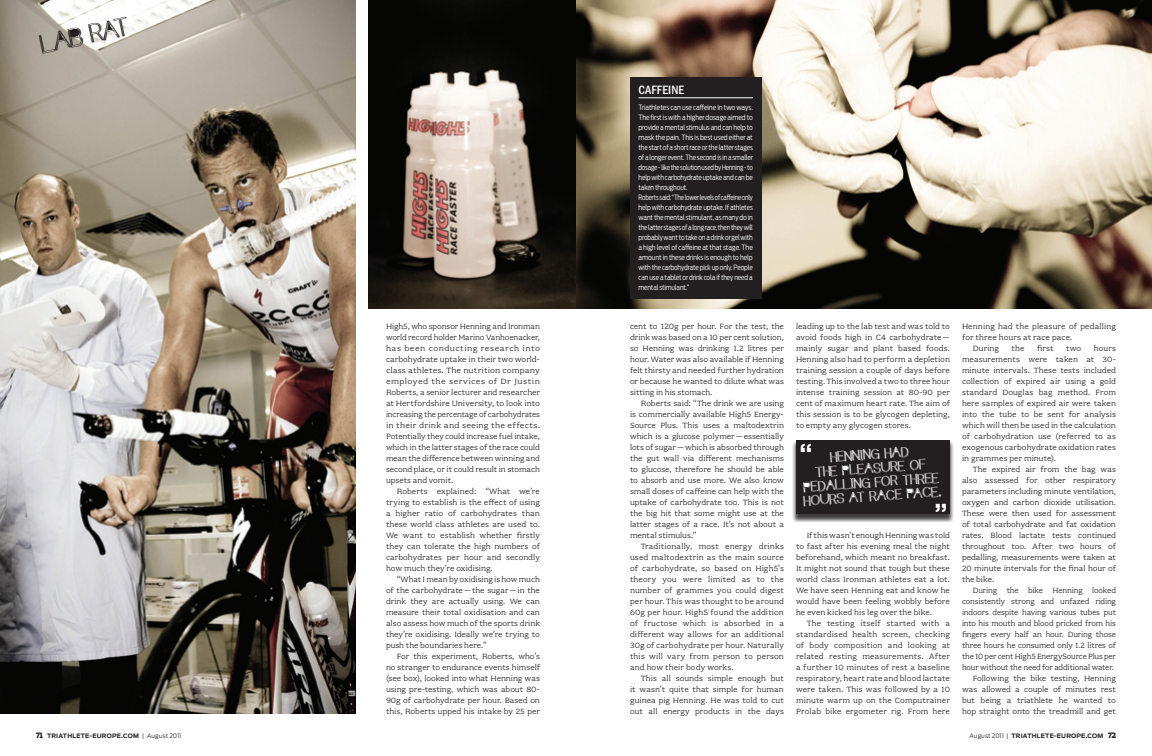
<style>
.page{position:relative;width:1152px;height:756px;background:#fff}
.page>*{position:absolute;margin:0;border:0;box-sizing:border-box;transform-origin:0 0}
.t1{font:600 30px "Avant Garde";color:#fff}
.t2{font:25.5px "Castorgate Messed";color:#231f20}
.PUll_quote{font:14px/14px "Castorgate Messed";color:#fff;text-align:center}
.sidebar_txt_heading{font:500 condensed 12.5px "ITC Franklin Gothic Std";letter-spacing:.01em;color:#fff}
.Body_copy_indent{font:8.5px/11px "Fairplex Wide OT";color:#231f20;text-align:justify}
.Body_copy_no_indent{font:8.5px/11px "Fairplex Wide OT";letter-spacing:-.01em;color:#231f20;text-align:justify}
.Body_copy_indent-2{font:8.5px/11px "Fairplex Wide OT";color:#231f20;text-align:justify;scale:.96 1}
.Sidebar_text_white{font:300 7.2px/10px "Antenna Cond";letter-spacing:-.015em;color:#fff;text-align:justify;scale:.95 1}
.Sidebar_text_white-2{font:300 7.2px/10px "Antenna Cond";letter-spacing:-.015em;color:#fff;text-align:justify;scale:1.04 1}
.t3{font:700 6px "Antenna";letter-spacing:.035em;color:#231f20}
.s1{font-family:"Prelo Slab";font-weight:900;font-size:8px}
.s2{font-weight:300}
</style>
<div class="page">
<img style="left:368px;top:0;width:784px;height:308px">
<img style="left:0;top:0;width:356px;height:713px">
<div style="left:790px;top:439px;width:164px;height:83px;background:#231f20;opacity:.87"></div>
<div style="left:796px;top:440px;width:154px;height:74px;background:#231f20"></div>
<div style="left:630px;top:77px;width:131px;height:222px;background:#231f20"></div>
<hr style="left:639px;top:97px;width:114px;height:1px;background:#fff">
<p class="t2" style="left:37px;top:29px;width:92px;rotate:-12deg">LAB RAT</p>
<p class="Body_copy_no_indent" style="left:386px;top:321px;width:156px">High5, who sponsor Henning and Ironman world record holder Marino Vanhoenacker, has been conducting research into carbohydrate uptake in their two world&shy;class athletes. The nutrition company employed the services of Dr Justin Roberts, a senior lecturer and researcher at Hertfordshire University, to look into increasing the percentage of carbohydrates in their drink and seeing the effects.<br>Potentially they could increase fuel intake, which in the latter stages of the race could mean the difference between winning and second place, or it could result in stomach upsets and vomit.</p>
<p class="Body_copy_indent" style="left:386px;top:486px;width:155px;text-indent:11px">Roberts explained: “What we’re trying to establish is the effect of using a higher ratio of carbohydrates than these world class athletes are used to.<br>We want to establish whether firstly they can tolerate the high numbers of carbohydrates per hour and secondly how much they’re oxidising.</p>
<p class="Body_copy_indent" style="left:386px;top:574px;width:156px;text-indent:11px">“What I mean by oxidising is how much of the carbohydrate–the sugar–in the drink they are actually using. We can measure their total oxidisation and can also assess how much of the sports drink they’re oxidising. Ideally we’re trying to push the boundaries here.”</p>
<p class="Body_copy_indent" style="left:386px;top:651px;width:156px;text-indent:11px">For this experiment, Roberts, who’s no stranger to endurance events himself (see box), looked into what Henning was using pre-testing, which was about 80- 90g of carbohydrate per hour. Based on this, Roberts upped his intake by 25 per</p>
<p class="sidebar_txt_heading" style="left:639px;top:83px;width:47px">CAFFEINE</p>
<p class="Sidebar_text_white-2" style="left:639px;top:103px;width:112px">Triathletes can use caffeine in two ways.<br>The first is with a higher dosage aimed to provide a mental stimulus and can help to mask the pain. This is best used either at the start of a short race or the latter stages of a longer event. The second is in a smaller dosage - like the solution used by Henning - to help with carbohydrate uptake and can be taken throughout.</p>
<p class="Sidebar_text_white" style="left:639px;top:193px;width:122px">Roberts said: “The lower levels of caffeine only help with carbohydrate uptake. If athletes want the mental stimulant, as many do in the latter stages of a long race, then they will probably want to take on a drink or gel with a high level of caffeine at that stage. The amount in these drinks is enough to help with the carbohydrate pick up only. People can use a tablet or drink cola if they need a mental stimulant.”</p>
<p class="Body_copy_indent" style="left:630px;top:321px;width:155px">cent to 120g per hour. For the test, the drink was based on a 10 per cent solution, so Henning was drinking 1.2 litres per hour. Water was also available if Henning felt thirsty and needed further hydration or because he wanted to dilute what was sitting in his stomach.</p>
<p class="Body_copy_indent" style="left:630px;top:398px;width:156px;text-indent:11px">Roberts said: “The drink we are using is commercially available High5 Energy-Source Plus. This uses a maltodextrin which is a glucose polymer–essentially lots of sugar–which is absorbed through the gut wall via different mechanisms to glucose, therefore he should be able to absorb and use more. We also know small doses of caffeine can help with the uptake of carbohydrate too. This is not the big hit that some might use at the latter stages of a race. It’s not about a mental stimulus.”</p>
<p class="Body_copy_indent" style="left:630px;top:541px;width:156px;text-indent:11px">Traditionally, most energy drinks used maltodextrin as the main source of carbohydrate, so based on High5’s theory you were limited as to the number of grammes you could digest per hour. This was thought to be around 60g per hour. High5 found the addition of fructose which is absorbed in a different way allows for an additional 30g of carbohydrate per hour. Naturally this will vary from person to person and how their body works.</p>
<p class="Body_copy_indent" style="left:630px;top:673px;width:156px;text-indent:11px">This all sounds simple enough but it wasn’t quite that simple for human guinea pig Henning. He was told to cut out all energy products in the days</p>
<p class="Body_copy_indent" style="left:796px;top:321px;width:156px">leading up to the lab test and was told to avoid foods high in C4 carbohydrate– mainly sugar and plant based foods.<br>Henning also had to perform a depletion training session a couple of days before testing. This involved a two to three hour intense training session at 80-90 per cent of maximum heart rate. The aim of this session is to be glycogen depleting, to empty any glycogen stores.</p>
<p class="t1" style="left:799px;top:435px;width:16px">“</p>
<p class="PUll_quote" style="left:830px;top:450px;width:80px;rotate:-4deg">HENNING HAD</p>
<p class="PUll_quote" style="left:801px;top:466px;width:139px;rotate:-4deg">THE PLEASURE OF<br>PEDALLING FOR THREE<br>HOURS AT RACE PACE.</p>
<p class="t1" style="left:934px;top:495px;width:16px">”</p>
<p class="Body_copy_indent" style="left:796px;top:530px;width:156px;text-indent:11px">If this wasn’t enough Henning was told to fast after his evening meal the night beforehand, which meant no breakfast.<br>It might not sound that tough but these world class Ironman athletes eat a lot.<br>We have seen Henning eat and know he would have been feeling wobbly before he even kicked his leg over the bike.</p>
<p class="Body_copy_indent" style="left:796px;top:618px;width:156px;text-indent:11px">The testing itself started with a standardised health screen, checking of body composition and looking at related resting measurements. After a further 10 minutes of rest a baseline respiratory, heart rate and blood lactate were taken. This was followed by a 10 minute warm up on the Computrainer Prolab bike ergometer rig. From here</p>
<p class="Body_copy_indent" style="left:962px;top:321px;width:155px">Henning had the pleasure of pedalling for three hours at race pace.</p>
<p class="Body_copy_indent" style="left:973px;top:343px;width:28px">During</p>
<p class="Body_copy_indent" style="left:1012px;top:343px;width:14px">the</p>
<p class="Body_copy_indent" style="left:1037px;top:343px;width:18px">first</p>
<p class="Body_copy_indent" style="left:1066px;top:343px;width:17px">two</p>
<p class="Body_copy_indent" style="left:962px;top:343px;width:156px;text-indent:132px">hours measurements were taken at 30- minute intervals. These tests included collection of expired air using a gold standard Douglas bag method. From here samples of expired air were taken into the tube to be sent for analysis which will then be used in the calculation of carbohydration use (referred to as exogenous carbohydrate oxidation rates in grammes per minute).</p>
<p class="Body_copy_indent" style="left:962px;top:464px;width:156px;text-indent:11px">The expired air from the bag was also assessed for other respiratory parameters including minute ventilation, oxygen and carbon dioxide utilisation.<br>These were then used for assessment of total carbohydrate and fat oxidation rates. Blood lactate tests continued throughout too. After two hours of pedalling, measurements were taken at 20 minute intervals for the final hour of the bike.</p>
<p class="Body_copy_indent-2" style="left:962px;top:585px;width:162px;text-indent:11px">During the bike Henning looked consistently strong and unfazed riding indoors despite having various tubes put into his mouth and blood pricked from his fingers every half an hour. During those three hours he consumed only 1.2 litres of the 10 per cent High5 EnergySource Plus per hour without the need for additional water.</p>
<p class="Body_copy_indent" style="left:962px;top:673px;width:155px;text-indent:11px">Following the bike testing, Henning was allowed a couple of minutes rest but being a triathlete he wanted to hop straight onto the treadmill and get</p>
<p class="t3" style="left:36px;top:732px;width:147px"><span class="s1">71</span> TRIATHLETE-EUROPE.COM <span class="s2">| August 2011</span></p>
<p class="t3" style="left:970px;top:732px;width:148px"><span class="s2">August 2011 |</span> TRIATHLETE-EUROPE.COM <span class="s1">72</span></p>
</div>
